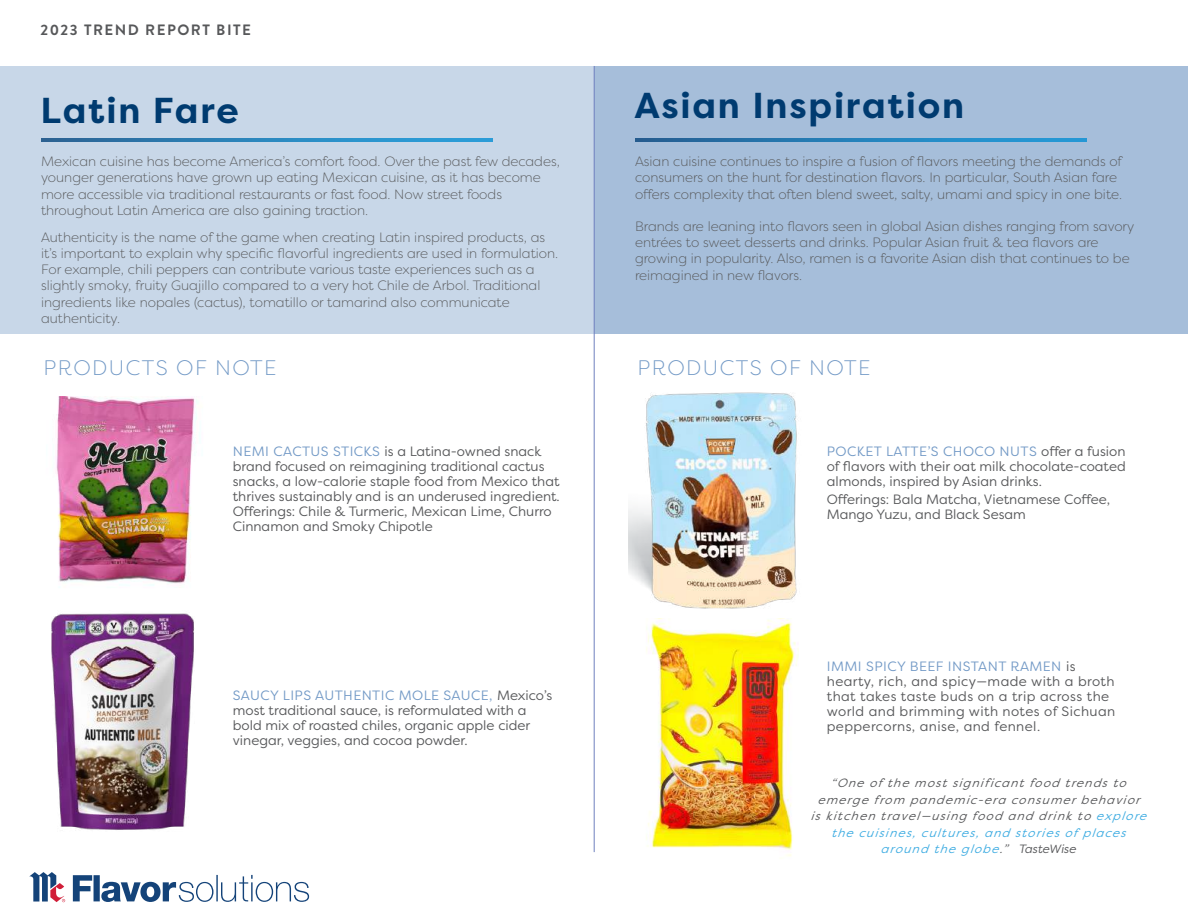
<style>
.page{position:relative;width:1188px;height:918px;background:#fff}
.page>*{position:absolute;margin:0;border:0;box-sizing:border-box;transform-origin:0 0}
.t1{font:700 36px "Filson Pro";letter-spacing:.05em;color:#003b70}
.t2{font:300 21px "Filson Pro";letter-spacing:.07em;color:#7299c6}
.t3{font:700 15px "Brandon Grotesque";letter-spacing:.1em;color:#57585a}
.t4{font:300 13.5px/16.2px "Filson Pro";color:#57585a}
.t5{font:13.5px/15px "Filson Pro";color:#57585a}
.t6{font:13.5px/15px "Filson Pro";letter-spacing:.03em;color:#57585a}
.t7{font:italic 12px/16.5px "Filson Pro";letter-spacing:.1em;color:#57585a;text-align:center}
.s1{color:#7299c6}
.s2{color:#40ade2}
</style>
<div class="page">
<svg style="left:29px;top:872px;width:280px;height:30px"></svg>
<div style="left:0;top:66px;width:1188px;height:268px;background:#c8d7e8"></div>
<svg style="left:41px;top:138px;width:451px;height:3px"></svg>
<img style="left:56px;top:396px;width:144px;height:190px">
<img style="left:51px;top:613px;width:143px;height:217px">
<div style="left:594px;top:66px;width:594px;height:268px;background:#a6beda"></div>
<svg style="left:635px;top:138px;width:451px;height:3px"></svg>
<hr style="left:594px;top:66px;width:1px;height:786px;background:#6f80bf">
<img style="left:629px;top:392px;width:168px;height:217px">
<img style="left:646px;top:619px;width:152px;height:237px">
<p class="t3" style="left:40px;top:20px;width:212px">2023 TREND REPORT BITE</p>
<h1 class="t1" style="left:40px;top:88px;width:200px">Latin Fare</h1>
<p class="t4" style="left:41px;top:153px;width:520px">Mexican cuisine has become America’s comfort food. Over the past few decades, younger generations have grown up eating Mexican cuisine, as it has become more accessible via traditional restaurants or fast food. Now street foods throughout Latin America are also gaining traction.</p>
<p class="t4" style="left:41px;top:229px;width:519px">Authenticity is the name of the game when creating Latin inspired products, as it’s important to explain why specific flavorful ingredients are used in formulation.<br>For example, chili peppers can contribute various taste experiences such as a slightly smoky, fruity Guajillo compared to a very hot Chile de Arbol. Traditional ingredients like nopales (cactus), tomatillo or tamarind also communicate authenticity.</p>
<h2 class="t2" style="left:44px;top:354px;width:235px">PRODUCTS OF NOTE</h2>
<p class="t5" style="left:233px;top:444px;width:328px"><span class="s1">NEMI CACTUS STICKS</span> is a Latina-owned snack brand focused on reimagining traditional cactus snacks, a low-calorie staple food from Mexico that thrives sustainably and is an underused ingredient.<br>Offerings: Chile &amp; Turmeric, Mexican Lime, Churro Cinnamon and Smoky Chipotle</p>
<p class="t5" style="left:233px;top:687px;width:321px"><span class="s1">SAUCY LIPS AUTHENTIC MOLE SAUCE,</span> Mexico’s most traditional sauce, is reformulated with a bold mix of roasted chiles, organic apple cider vinegar, veggies, and cocoa powder.</p>
<h1 class="t1" style="left:634px;top:82px;width:331px">Asian Inspiration</h1>
<p class="t4" style="left:635px;top:153px;width:489px">Asian cuisine continues to inspire a fusion of flavors meeting the demands of consumers on the hunt for destination flavors. In particular, South Asian fare offers complexity that often blend sweet, salty, umami and spicy in one bite.</p>
<p class="t4" style="left:635px;top:218px;width:501px">Brands are leaning into flavors seen in global Asian dishes ranging from savory entrées to sweet desserts and drinks. Popular Asian fruit &amp; tea flavors are growing in popularity. Also, ramen is a favorite Asian dish that continues to be reimagined in new flavors.</p>
<h2 class="t2" style="left:638px;top:354px;width:235px">PRODUCTS OF NOTE</h2>
<p class="t5" style="left:827px;top:444px;width:301px;text-align:justify"><span class="s1">POCKET LATTE’S CHOCO NUTS</span> offer a fusion of flavors with their oat milk chocolate-coated almonds, inspired by Asian drinks.</p>
<p class="t5" style="left:827px;top:492px;width:285px">Offerings: Bala Matcha, Vietnamese Coffee,<br>Mango Yuzu, and Black Sesam</p>
<p class="t6" style="left:827px;top:659px;width:290px"><span class="s1">IMMI SPICY BEEF INSTANT RAMEN</span> is hearty, rich, and spicy—made with a broth that takes taste buds on a trip across the world and brimming with notes of Sichuan peppercorns, anise, and fennel.</p>
<p class="t7" style="left:810px;top:774px;width:340px">“One of the most significant food trends to emerge from pandemic-era consumer behavior<br>is kitchen travel —using food and drink to <span class="s2">explore the cuisines, cultures, and stories of places around the globe</span>.” TasteWise</p>
</div>
